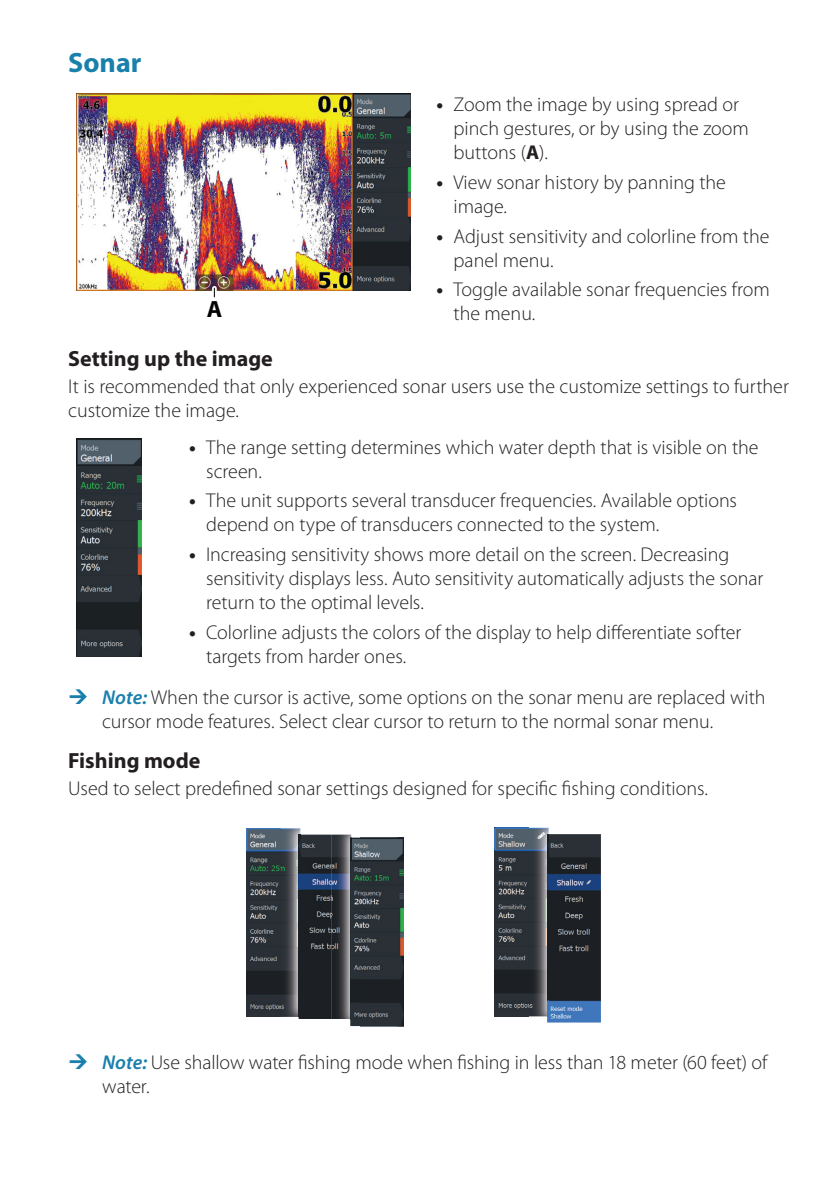
<style>
.page{position:relative;width:840px;height:1191px;background:#fff}
.page>*{position:absolute;margin:0;border:0;box-sizing:border-box;transform-origin:0 0}
.t1{font:700 28px "Myriad Pro";color:#1980ac}
.t2{font:700 23.6px "Myriad Pro";color:#040503}
.t3{font:700 22px "Myriad Pro";color:#231f20}
.t4{font:300 20px/24px "Myriad Pro";color:#231f20}
.s1{font-weight:700}
.s2{font-weight:600;font-style:italic;color:#1980ac}
</style>
<div class="page">
<img style="left:76px;top:94px;width:334px;height:196px">
<svg style="left:212px;top:288px;width:5px;height:9px"></svg>
<img style="left:76px;top:439px;width:65px;height:217px">
<img style="left:494px;top:828px;width:34px;height:188px">
<img style="left:528px;top:827px;width:73px;height:196px">
<img style="left:547px;top:834px;width:53px;height:188px">
<img style="left:547px;top:834px;width:1px;height:182px">
<img style="left:247px;top:828px;width:33px;height:189px">
<img style="left:280px;top:828px;width:21px;height:189px">
<img style="left:298px;top:834px;width:33px;height:185px">
<img style="left:298px;top:834px;width:2px;height:183px">
<img style="left:360px;top:837px;width:44px;height:190px">
<img style="left:331px;top:834px;width:29px;height:193px">
<img style="left:350px;top:837px;width:53px;height:189px">
<img style="left:350px;top:837px;width:1px;height:182px">
<h1 class="t1" style="left:68px;top:44px;width:75px">Sonar</h1>
<p class="t2" style="left:207px;top:293px;width:17px">A</p>
<p class="t4" style="left:453px;top:93px;width:297px;text-indent:-17px"><span class="s1">•</span> Zoom the image by using spread or pinch gestures, or by using the zoom buttons (<span class="s1">A</span>).</p>
<p class="t4" style="left:453px;top:170px;width:274px;text-indent:-17px"><span class="s1">•</span> View sonar history by panning the image.</p>
<p class="t4" style="left:453px;top:224px;width:317px;text-indent:-17px"><span class="s1">•</span> Adjust sensitivity and colorline from the panel menu.</p>
<p class="t4" style="left:453px;top:278px;width:317px;text-indent:-17px"><span class="s1">•</span> Toggle available sonar frequencies from the menu.</p>
<p class="t3" style="left:68px;top:344px;width:206px">Setting up the image</p>
<p class="t4" style="left:68px;top:375px;width:722px">It is recommended that only experienced sonar users use the customize settings to further customize the image.</p>
<p class="t4" style="left:206px;top:435px;width:553px;text-indent:-17px"><span class="s1">•</span> The range setting determines which water depth that is visible on the screen.</p>
<p class="t4" style="left:206px;top:489px;width:532px;text-indent:-17px"><span class="s1">•</span> The unit supports several transducer frequencies. Available options depend on type of transducers connected to the system.</p>
<p class="t4" style="left:206px;top:542px;width:558px;text-indent:-17px"><span class="s1">•</span> Increasing sensitivity shows more detail on the screen. Decreasing sensitivity displays less. Auto sensitivity automatically adjusts the sonar return to the optimal levels.</p>
<p class="t4" style="left:206px;top:620px;width:536px;text-indent:-17px"><span class="s1">•</span> Colorline adjusts the colors of the display to help differentiate softer targets from harder ones.</p>
<p class="t4" style="left:102px;top:685px;width:664px"><span class="s2">Note:</span> When the cursor is active, some options on the sonar menu are replaced with cursor mode features. Select clear cursor to return to the normal sonar menu.</p>
<p class="t3" style="left:68px;top:746px;width:134px">Fishing mode</p>
<p class="t4" style="left:68px;top:777px;width:641px">Used to select predefined sonar settings designed for specific fishing conditions.</p>
<p class="t4" style="left:102px;top:1051px;width:666px"><span class="s2">Note:</span> Use shallow water fishing mode when fishing in less than 18 meter (60 feet) of water.</p>
</div>
